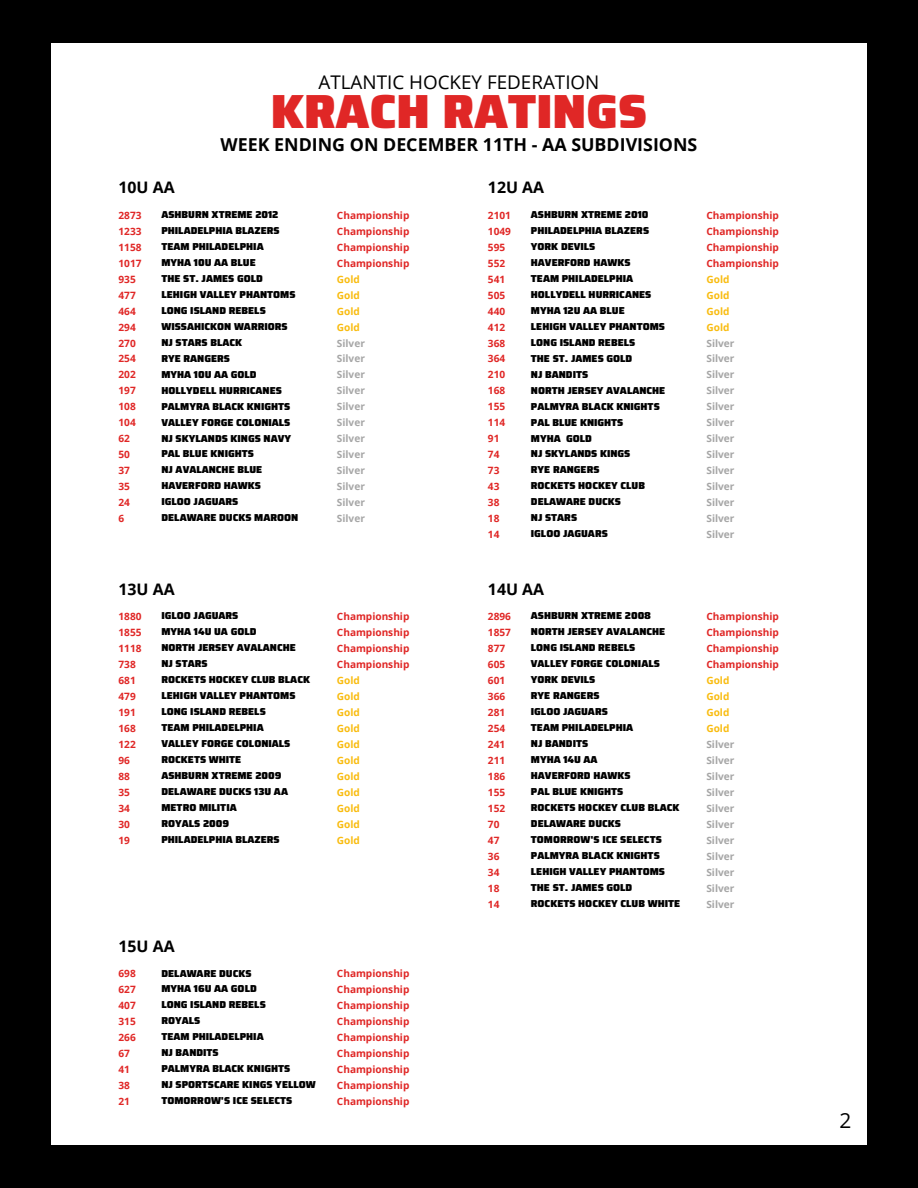
<style>
.page{position:relative;width:918px;height:1188px;background:#000}
.page>*{position:absolute;margin:0;border:0;box-sizing:border-box;transform-origin:0 0}
.t1{font:900 47.85px "Saira";color:#e02726}
.t2{font:20.85px "Open Sans";color:#010101}
.t3{font:18.9px "Open Sans";color:#010101}
.t4{font:700 17.85px "Open Sans";color:#010101}
.t5{font:700 15.9px "Open Sans";color:#010101}
.t6{font:900 10.05px/15.9px "Saira";color:#000}
.t7{font:700 10.05px/15.9px "Open Sans";color:#e02726}
.t8{font:700 10.05px/15.9px "Open Sans";color:#a6a6a6;text-align:justify}
.t9{font:700 10.05px/15.9px "Open Sans";color:#f9bc10;text-align:justify}
</style>
<div class="page">
<div style="left:51px;top:43px;width:816px;height:1101px;background:#fff"></div>
<h3 class="t3" style="left:318px;top:69px;width:283px">ATLANTIC HOCKEY FEDERATION</h3>
<h1 class="t1" style="left:271px;top:74px;width:378px">KRACH RATINGS</h1>
<h3 class="t4" style="left:221px;top:132px;width:478px">WEEK ENDING ON DECEMBER 11TH - AA SUBDIVISIONS</h3>
<h3 class="t5" style="left:119px;top:176px;width:58px">10U AA</h3>
<p class="t6" style="left:161px;top:206px;width:138px">ASHBURN XTREME 2012<br>PHILADELPHIA BLAZERS<br>TEAM PHILADELPHIA<br>MYHA 10U AA BLUE<br>THE ST. JAMES GOLD<br>LEHIGH VALLEY PHANTOMS<br>LONG ISLAND REBELS<br>WISSAHICKON WARRIORS<br>NJ STARS BLACK<br>RYE RANGERS<br>MYHA 10U AA GOLD<br>HOLLYDELL HURRICANES<br>PALMYRA BLACK KNIGHTS<br>VALLEY FORGE COLONIALS<br>NJ SKYLANDS KINGS NAVY<br>PAL BLUE KNIGHTS<br>NJ AVALANCHE BLUE<br>HAVERFORD HAWKS<br>IGLOO JAGUARS<br>DELAWARE DUCKS MAROON</p>
<p class="t7" style="left:337px;top:207px;width:74px;text-align:justify">Championship Championship Championship Championship</p>
<p class="t7" style="left:119px;top:207px;width:25px">2873<br>1233<br>1158<br>1017<br>935<br>477<br>464<br>294<br>270<br>254<br>202<br>197<br>108<br>104<br>62<br>50<br>37<br>35<br>24<br>6</p>
<p class="t9" style="left:337px;top:271px;width:25px">Gold Gold Gold Gold</p>
<p class="t8" style="left:337px;top:335px;width:29px">Silver Silver Silver Silver Silver Silver Silver Silver Silver Silver Silver Silver</p>
<h3 class="t5" style="left:119px;top:578px;width:58px">13U AA</h3>
<p class="t6" style="left:161px;top:608px;width:150px">IGLOO JAGUARS<br>MYHA 14U UA GOLD<br>NORTH JERSEY AVALANCHE<br>NJ STARS<br>ROCKETS HOCKEY CLUB BLACK<br>LEHIGH VALLEY PHANTOMS<br>LONG ISLAND REBELS<br>TEAM PHILADELPHIA<br>VALLEY FORGE COLONIALS<br>ROCKETS WHITE<br>ASHBURN XTREME 2009<br>DELAWARE DUCKS 13U AA<br>METRO MILITIA<br>ROYALS 2009<br>PHILADELPHIA BLAZERS</p>
<p class="t7" style="left:337px;top:608px;width:74px;text-align:justify">Championship Championship Championship Championship</p>
<p class="t7" style="left:119px;top:608px;width:25px">1880<br>1855<br>1118<br>738<br>681<br>479<br>191<br>168<br>122<br>96<br>88<br>35<br>34<br>30<br>19</p>
<p class="t9" style="left:337px;top:672px;width:25px">Gold Gold Gold Gold Gold Gold Gold Gold Gold Gold Gold</p>
<h3 class="t5" style="left:119px;top:935px;width:58px">15U AA</h3>
<p class="t6" style="left:161px;top:965px;width:156px">DELAWARE DUCKS<br>MYHA 16U AA GOLD<br>LONG ISLAND REBELS<br>ROYALS<br>TEAM PHILADELPHIA<br>NJ BANDITS<br>PALMYRA BLACK KNIGHTS<br>NJ SPORTSCARE KINGS YELLOW<br>TOMORROW'S ICE SELECTS</p>
<p class="t7" style="left:337px;top:966px;width:74px;text-align:justify">Championship Championship Championship Championship Championship Championship Championship Championship Championship</p>
<p class="t7" style="left:119px;top:966px;width:19px">698<br>627<br>407<br>315<br>266<br>67<br>41<br>38<br>21</p>
<h3 class="t5" style="left:488px;top:176px;width:58px">12U AA</h3>
<p class="t6" style="left:531px;top:206px;width:136px">ASHBURN XTREME 2010<br>PHILADELPHIA BLAZERS<br>YORK DEVILS<br>HAVERFORD HAWKS<br>TEAM PHILADELPHIA<br>HOLLYDELL HURRICANES<br>MYHA 12U AA BLUE<br>LEHIGH VALLEY PHANTOMS<br>LONG ISLAND REBELS<br>THE ST. JAMES GOLD<br>NJ BANDITS<br>NORTH JERSEY AVALANCHE<br>PALMYRA BLACK KNIGHTS<br>PAL BLUE KNIGHTS<br>MYHA GOLD<br>NJ SKYLANDS KINGS<br>RYE RANGERS<br>ROCKETS HOCKEY CLUB<br>DELAWARE DUCKS<br>NJ STARS<br>IGLOO JAGUARS</p>
<p class="t7" style="left:706px;top:207px;width:74px;text-align:justify">Championship Championship Championship Championship</p>
<p class="t7" style="left:488px;top:207px;width:25px">2101<br>1049<br>595<br>552<br>541<br>505<br>440<br>412<br>368<br>364<br>210<br>168<br>155<br>114<br>91<br>74<br>73<br>43<br>38<br>18<br>14</p>
<p class="t9" style="left:706px;top:271px;width:25px">Gold Gold Gold Gold</p>
<p class="t8" style="left:706px;top:335px;width:29px">Silver Silver Silver Silver Silver Silver Silver Silver Silver Silver Silver Silver Silver</p>
<h3 class="t5" style="left:488px;top:578px;width:58px">14U AA</h3>
<p class="t6" style="left:531px;top:608px;width:151px">ASHBURN XTREME 2008<br>NORTH JERSEY AVALANCHE<br>LONG ISLAND REBELS<br>VALLEY FORGE COLONIALS<br>YORK DEVILS<br>RYE RANGERS<br>IGLOO JAGUARS<br>TEAM PHILADELPHIA<br>NJ BANDITS<br>MYHA 14U AA<br>HAVERFORD HAWKS<br>PAL BLUE KNIGHTS<br>ROCKETS HOCKEY CLUB BLACK<br>DELAWARE DUCKS<br>TOMORROW'S ICE SELECTS<br>PALMYRA BLACK KNIGHTS<br>LEHIGH VALLEY PHANTOMS<br>THE ST. JAMES GOLD<br>ROCKETS HOCKEY CLUB WHITE</p>
<p class="t7" style="left:706px;top:608px;width:74px;text-align:justify">Championship Championship Championship Championship</p>
<p class="t7" style="left:488px;top:608px;width:25px">2896<br>1857<br>877<br>605<br>601<br>366<br>281<br>254<br>241<br>211<br>186<br>155<br>152<br>70<br>47<br>36<br>34<br>18<br>14</p>
<p class="t9" style="left:706px;top:672px;width:25px">Gold Gold Gold Gold</p>
<p class="t8" style="left:706px;top:736px;width:29px">Silver Silver Silver Silver Silver Silver Silver Silver Silver Silver Silver</p>
<h2 class="t2" style="left:840px;top:1106px;width:13px">2</h2>
</div>
